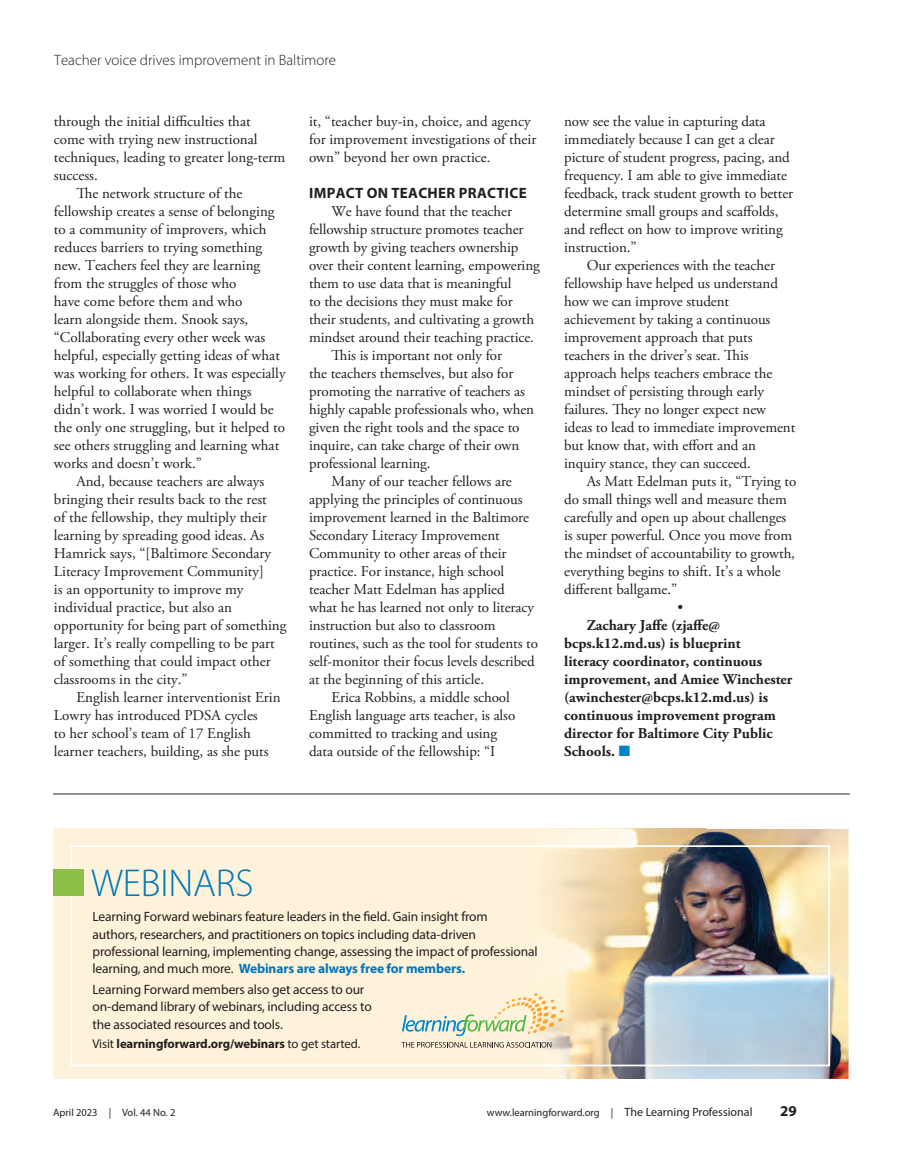
<style>
.page{position:relative;width:905px;height:1175px;background:#fff}
.page>*{position:absolute;margin:0;border:0;box-sizing:border-box;transform-origin:0 0}
.t1{font:300 39px "Myriad Pro";letter-spacing:-.005em;color:#0077bd}
.body{font:15px/18px "Adobe Garamond Pro";letter-spacing:-.005em;color:#231f20}
.body-2{font:700 15px/18px "Adobe Garamond Pro";color:#231f20}
.headline{font:300 15px "Myriad Pro";color:#231f20}
.subhead{font:700 15px "Myriad Pro";letter-spacing:.02em;color:#231f20}
.t2{font:13.5px/17.2px "Myriad Pro";letter-spacing:-.01em;color:#231f20}
.t3{font:700 12.75px "Myriad Pro";letter-spacing:-.01em;color:#231f20}
.t4{font:10.5px "Myriad Pro";color:#231f20}
.s1{color:#0082c8}
.s2{font-weight:700;color:#0077bd}
.s3{font-weight:400}
.s4{font-size:12px}
</style>
<div class="page">
<img style="left:705px;top:829px;width:143px;height:249px">
<div style="left:53px;top:829px;width:478px;height:249px;background:#fef3da"></div>
<img style="left:531px;top:829px;width:174px;height:249px">
<div style="left:70px;top:845px;width:760px;height:221px;border:2px solid #fff"></div>
<div style="left:53px;top:869px;width:30px;height:26px;background:#8bbf47"></div>
<svg style="left:401px;top:993px;width:162px;height:54px"></svg>
<hr style="left:53px;top:793px;width:796px;height:1px;background:#231f20">
<p class="headline" style="left:54px;top:51px;width:284px">Teacher voice drives improvement in Baltimore</p>
<p class="body" style="left:54px;top:113px;width:233px">through the initial difficulties that come with trying new instructional techniques, leading to greater long-term success.</p>
<p class="body" style="left:54px;top:185px;width:233px;text-indent:22px">The network structure of the fellowship creates a sense of belonging to a community of improvers, which reduces barriers to trying something new. Teachers feel they are learning from the struggles of those who<br>have come before them and who<br>learn alongside them. Snook says, “Collaborating every other week was helpful, especially getting ideas of what was working for others. It was especially helpful to collaborate when things didn’t work. I was worried I would be the only one struggling, but it helped to see others struggling and learning what works and doesn’t work.”</p>
<p class="body" style="left:54px;top:473px;width:234px;text-indent:22px">And, because teachers are always bringing their results back to the rest<br>of the fellowship, they multiply their learning by spreading good ideas. As Hamrick says, “[Baltimore Secondary Literacy Improvement Community]<br>is an opportunity to improve my individual practice, but also an opportunity for being part of something larger. It’s really compelling to be part of something that could impact other classrooms in the city.”</p>
<p class="body" style="left:54px;top:689px;width:228px;text-indent:22px">English learner interventionist Erin Lowry has introduced PDSA cycles<br>to her school’s team of 17 English learner teachers, building, as she puts</p>
<p class="body" style="left:309px;top:113px;width:229px">it, “teacher buy-in, choice, and agency for improvement investigations of their own” beyond her own practice.</p>
<p class="subhead" style="left:309px;top:183px;width:219px">IMPACT ON TEACHER PRACTICE</p>
<p class="body" style="left:309px;top:203px;width:232px;text-indent:22px">We have found that the teacher fellowship structure promotes teacher growth by giving teachers ownership over their content learning, empowering them to use data that is meaningful<br>to the decisions they must make for their students, and cultivating a growth mindset around their teaching practice.</p>
<p class="body" style="left:309px;top:347px;width:226px;text-indent:22px">This is important not only for<br>the teachers themselves, but also for promoting the narrative of teachers as highly capable professionals who, when given the right tools and the space to inquire, can take charge of their own professional learning.</p>
<p class="body" style="left:309px;top:473px;width:230px;text-indent:22px">Many of our teacher fellows are applying the principles of continuous improvement learned in the Baltimore Secondary Literacy Improvement Community to other areas of their practice. For instance, high school teacher Matt Edelman has applied<br>what he has learned not only to literacy instruction but also to classroom routines, such as the tool for students to self-monitor their focus levels described at the beginning of this article.</p>
<p class="body" style="left:309px;top:689px;width:208px;text-indent:22px">Erica Robbins, a middle school English language arts teacher, is also committed to tracking and using data outside of the fellowship: “I</p>
<p class="body" style="left:564px;top:113px;width:230px">now see the value in capturing data immediately because I can get a clear picture of student progress, pacing, and frequency. I am able to give immediate feedback, track student growth to better determine small groups and scaffolds, and reflect on how to improve writing instruction.”</p>
<p class="body" style="left:564px;top:257px;width:233px;text-indent:22px">Our experiences with the teacher fellowship have helped us understand how we can improve student achievement by taking a continuous improvement approach that puts teachers in the driver’s seat. This approach helps teachers embrace the mindset of persisting through early failures. They no longer expect new ideas to lead to immediate improvement but know that, with effort and an inquiry stance, they can succeed.</p>
<p class="body" style="left:564px;top:473px;width:234px;text-indent:22px">As Matt Edelman puts it, “Trying to do small things well and measure them carefully and open up about challenges is super powerful. Once you move from the mindset of accountability to growth, everything begins to shift. It’s a whole different ballgame.”</p>
<p class="body" style="left:677px;top:599px;width:7px">•</p>
<p class="body-2" style="left:564px;top:617px;width:230px;text-indent:22px">Zachary Jaffe (zjaffe@ bcps.k12.md.us) is blueprint<br>literacy coordinator, continuous improvement, and Amiee Winchester (awinchester@bcps.k12.md.us) is continuous improvement program director for Baltimore City Public<br>Schools. <span class="s1">■</span></p>
<p class="t1" style="left:91px;top:861px;width:164px">WEBINARS</p>
<p class="t2" style="left:92px;top:908px;width:447px">Learning Forward webinars feature leaders in the eld. Gain insight from<br>authors, researchers, and practitioners on topics including data-driven professional learning, implementing change, assessing the impact of professional learning, and much more. <span class="s2">Webinars are always free for members.</span></p>
<p class="t2" style="left:92px;top:980px;width:281px">Learning Forward members also get access to our on-demand library of webinars, including access to the associated resources and tools.</p>
<p class="t3" style="left:92px;top:1035px;width:269px"><span class="s3">Visit</span> learningforward.org/webinars <span class="s3">to get started.</span></p>
<p class="t4" style="left:53px;top:1106px;width:124px">April 2023 | Vol. 44 No. 2</p>
<p class="t4" style="left:487px;top:1106px;width:267px">www.learningforward.org | <span class="s4">The Learning Professional</span></p>
<p class="subhead" style="left:780px;top:1101px;width:18px">29</p>
</div>
